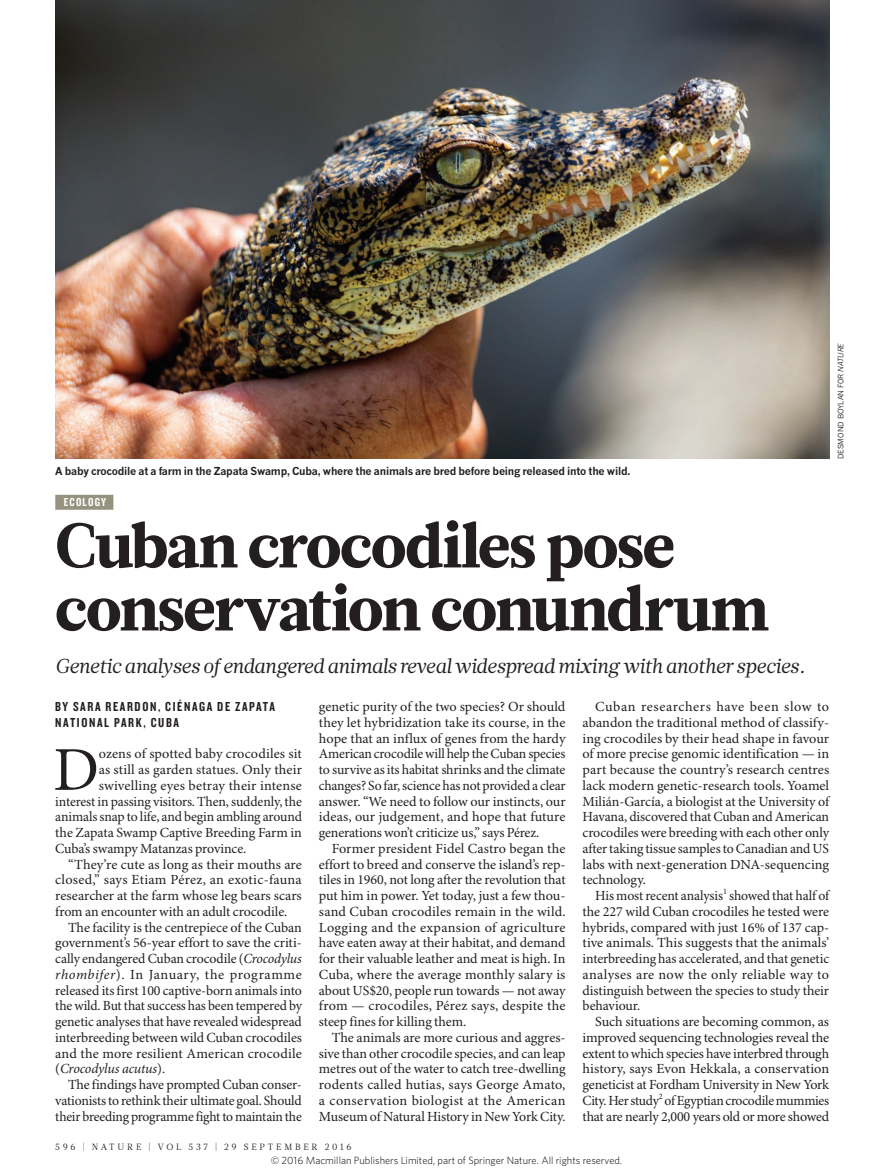
<style>
.page{position:relative;width:893px;height:1174px;background:#fff}
.page>*{position:absolute;margin:0;border:0;box-sizing:border-box;transform-origin:0 0}
.HEAD_42{font:900 63px/63px "Glosa Math";letter-spacing:-.02em;color:#231f20}
.BODY_DROP_CAP{font:62.4px "Minion Pro";color:#231f20}
.INTRO{font:italic 20.25px "Glosa Math";color:#231f20}
.BODY_INDENT{font:13.95px/15.8px "Minion Pro";letter-spacing:-.005em;color:#231f20;text-align:justify}
.BODY_DROP_CAP-2{font:13.95px "Minion Pro";letter-spacing:-.005em;color:#231f20}
.AUTHOR_BYLINE{font:13.5px/15.8px "Knockout 49 Liteweight";letter-spacing:.12em;color:#231f20}
.SUBJECT_STRAP{font:12px "Knockout 49 Liteweight";letter-spacing:.1em;color:#fff}
.PIC_CAPTION{font:700 10.8px "News Gothic MTOT";letter-spacing:-.02em;color:#231f20}
.t1{font:300 10.5px "Whitney";color:#000}
.t2{font:9px "Glosa Math";letter-spacing:.305em;color:#231f20}
.PIC_CREDIT{font:7.5px "News Gothic MTOT";color:#231f20}
.s1{font-style:italic}
</style>
<div class="page">
<img style="left:55px;top:0;width:774px;height:459px">
<div style="left:55px;top:495px;width:58px;height:15px;background:#95937f"></div>
<p class="PIC_CAPTION" style="left:55px;top:464px;width:577px">A baby crocodile at a farm in the Zapata Swamp, Cuba, where the animals are bred before being released into the wild.</p>
<p class="PIC_CREDIT" style="left:836px;top:459px;width:117px;rotate:-90deg">DESMOND BOYLAN FOR <span class="s1">NATURE</span></p>
<p class="SUBJECT_STRAP" style="left:64px;top:494px;width:44px">ECOLOGY</p>
<p class="HEAD_42" style="left:55px;top:515px;width:715px">Cuban crocodiles pose conservation conundrum</p>
<p class="INTRO" style="left:55px;top:653px;width:752px">Genetic analyses of endangered animals reveal widespread mixing with another species.</p>
<p class="AUTHOR_BYLINE" style="left:55px;top:698px;width:221px">BY SARA REARDON, CIÉNAGA DE ZAPATA<br>NATIONAL PARK, CUBA</p>
<p class="BODY_DROP_CAP" style="left:53px;top:732px;width:47px">D</p>
<p class="BODY_DROP_CAP-2" style="left:99px;top:745px;width:205px">ozens of spotted baby crocodiles sit</p>
<p class="BODY_INDENT" style="left:319px;top:699px;width:248px">genetic purity of the two species? Or should they let hybridization take its course, in the hope that an influx of genes from the hardy American crocodile will help the Cuban species to survive as its habitat shrinks and the climate changes? So far, science has not provided a clear answer. “We need to follow our instincts, our ideas, our judgement, and hope that future generations won’t criticize us,” says Pérez.</p>
<p class="BODY_INDENT" style="left:319px;top:841px;width:248px;text-indent:13px">Former president Fidel Castro began the effort to breed and conserve the island’s rep&shy;tiles in 1960, not long after the revolution that put him in power. Yet today, just a few thou&shy;sand Cuban crocodiles remain in the wild.<br>Logging and the expansion of agriculture have eaten away at their habitat, and demand for their valuable leather and meat is high. In Cuba, where the average monthly salary is about US$20, people run towards — not away from — crocodiles, Pérez says, despite the steep fines for killing them.</p>
<p class="BODY_INDENT" style="left:319px;top:1030px;width:248px;text-indent:13px">The animals are more curious and aggres&shy;sive than other crocodile species, and can leap metres out of the water to catch tree-dwelling rodents called hutias, says George Amato, a conservation biologist at the American Museum of Natural History in New York City.</p>
<p class="BODY_INDENT" style="left:583px;top:699px;width:248px;text-indent:13px">Cuban researchers have been slow to abandon the traditional method of classify&shy;ing crocodiles by their head shape in favour of more precise genomic identification — in part because the country’s research centres lack modern genetic-research tools. Yoamel Milián-García, a biologist at the University of Havana, discovered that Cuban and American crocodiles were breeding with each other only after taking tissue samples to Canadian and US labs with next-generation DNA-sequencing technology.</p>
<p class="BODY_INDENT" style="left:583px;top:888px;width:248px;text-indent:13px">His most recent analysis<sup>1</sup> showed that half of the 227 wild Cuban crocodiles he tested were hybrids, compared with just 16% of 137 cap&shy;tive animals. This suggests that the animals’ interbreeding has accelerated, and that genetic analyses are now the only reliable way to distinguish between the species to study their behaviour.</p>
<p class="BODY_INDENT" style="left:583px;top:1014px;width:248px;text-indent:13px">Such situations are becoming common, as improved sequencing technologies reveal the extent to which species have interbred through history, says Evon Hekkala, a conservation geneticist at Fordham University in New York City. Her study<sup>2</sup> of Egyptian crocodile mummies that are nearly 2,000 years old or more showed</p>
<p class="BODY_DROP_CAP-2" style="left:99px;top:761px;width:205px">as still as garden statues. Only their</p>
<p class="BODY_DROP_CAP-2" style="left:99px;top:777px;width:205px">swivelling eyes betray their intense</p>
<p class="BODY_DROP_CAP-2" style="left:55px;top:792px;width:248px">interest in passing visitors. Then, suddenly, the</p>
<p class="BODY_DROP_CAP-2" style="left:55px;top:808px;width:248px">animals snap to life, and begin ambling around</p>
<p class="BODY_DROP_CAP-2" style="left:55px;top:824px;width:248px">the Zapata Swamp Captive Breeding Farm in</p>
<p class="BODY_DROP_CAP-2" style="left:55px;top:840px;width:193px">Cuba’s swampy Matanzas province.</p>
<p class="BODY_INDENT" style="left:55px;top:857px;width:248px;text-indent:13px">“They’re cute as long as their mouths are closed,” says Etiam Pérez, an exotic-fauna researcher at the farm whose leg bears scars from an encounter with an adult crocodile.</p>
<p class="BODY_INDENT" style="left:55px;top:920px;width:248px;text-indent:13px">The facility is the centrepiece of the Cuban government’s 56-year effort to save the criti&shy;cally endangered Cuban crocodile (<span class="s1">Crocodylus rhombifer</span>). In January, the programme released its first 100 captive-born animals into the wild. But that success has been tempered by genetic analyses that have revealed widespread interbreeding between wild Cuban crocodiles and the more resilient American crocodile (<span class="s1">Crocodylus acutus</span>).</p>
<p class="BODY_INDENT" style="left:55px;top:1077px;width:248px;text-indent:13px">The findings have prompted Cuban conser&shy;vationists to rethink their ultimate goal. Should their breeding programme fight to maintain the</p>
<p class="t2" style="left:55px;top:1141px;width:298px">596 | NATURE | VOL 537 | 29 SEPTEMBER 2016</p>
<p class="t1" style="left:271px;top:1153px;width:353px">© 2016 Macmillan Publishers Limited, part of Springer Nature. All rights reserved.</p>
</div>
